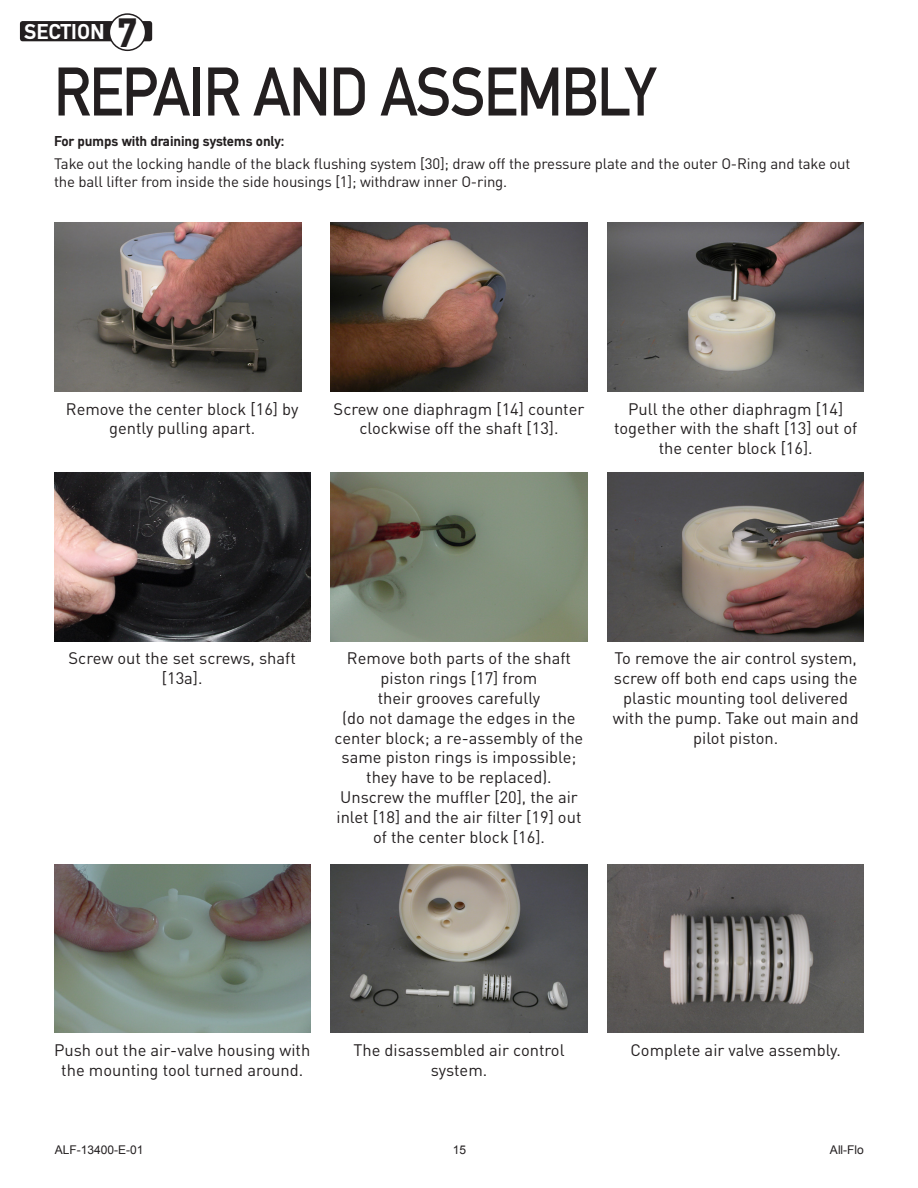
<style>
.page{position:relative;width:918px;height:1188px;background:#fff}
.page>*{position:absolute;margin:0;border:0;box-sizing:border-box;transform-origin:0 0}
.Page_Headline{font:72px "DIN Mittel EF";letter-spacing:-.02em;color:#231f20;scale:.9 1}
.Body_Text{font:700 43.5px "DIN Mittel EF";color:#231f20}
.Body_Text-2{font:700 22.5px "DIN Mittel EF";color:#fff}
.Body_Text-3{font:16.5px/19.8px "DINOT";color:#231f20;text-align:center}
.Body_Text-4{font:15px/18px "DINOT";letter-spacing:-.01em;color:#231f20}
.Body_Text-5{font:700 15px "DIN Mittel EF";letter-spacing:-.01em;color:#231f20}
.t1{font:12px "Arial";color:#231f20}
</style>
<div class="page">
<div style="left:20px;top:21px;width:132px;height:20px;background:#231f20;border-radius:3px"></div>
<div style="left:109px;top:14px;width:37px;height:36px;background:#fff;border-radius:50%"></div>
<div style="left:109px;top:13px;width:37px;height:38px;border:2px solid #231f20;border-radius:50%"></div>
<img style="left:54px;top:223px;width:247px;height:168px">
<img style="left:331px;top:223px;width:256px;height:169px">
<img style="left:608px;top:223px;width:256px;height:169px">
<img style="left:54px;top:472px;width:256px;height:169px">
<img style="left:331px;top:472px;width:256px;height:169px">
<img style="left:608px;top:472px;width:256px;height:169px">
<img style="left:54px;top:864px;width:256px;height:169px">
<img style="left:331px;top:864px;width:256px;height:169px">
<img style="left:608px;top:864px;width:256px;height:169px">
<p class="Body_Text-2" style="left:24px;top:18px;width:82px">SECTION</p>
<p class="Body_Text" style="left:118px;top:7px;width:22px">7</p>
<p class="Page_Headline" style="left:54px;top:50px;width:670px">REPAIR AND ASSEMBLY</p>
<p class="Body_Text-5" style="left:54px;top:133px;width:232px">For pumps with draining systems only:</p>
<p class="Body_Text-4" style="left:54px;top:154px;width:798px">Take out the locking handle of the black flushing system [30]; draw off the pressure plate and the outer O-Ring and take out the ball lifter from inside the side housings [1]; withdraw inner O-ring.</p>
<p class="Body_Text-3" style="left:66px;top:398px;width:234px">Remove the center block [16] by gently pulling apart.</p>
<p class="Body_Text-3" style="left:334px;top:398px;width:252px">Screw one diaphragm [14] counter clockwise off the shaft [13].</p>
<p class="Body_Text-3" style="left:614px;top:398px;width:245px">Pull the other diaphragm [14] together with the shaft [13] out of the center block [16].</p>
<p class="Body_Text-3" style="left:69px;top:648px;width:229px">Screw out the set screws, shaft [13a].</p>
<p class="Body_Text-3" style="left:335px;top:648px;width:250px">Remove both parts of the shaft piston rings [17] from<br>their grooves carefully<br>(do not damage the edges in the center block; a re-assembly of the same piston rings is impossible; they have to be replaced).<br>Unscrew the muffler [20], the air inlet [18] and the air filter [19] out of the center block [16].</p>
<p class="Body_Text-3" style="left:613px;top:648px;width:248px">To remove the air control system, screw off both end caps using the plastic mounting tool delivered with the pump. Take out main and pilot piston.</p>
<p class="Body_Text-3" style="left:54px;top:1039px;width:258px">Push out the air-valve housing with the mounting tool turned around.</p>
<p class="Body_Text-3" style="left:353px;top:1039px;width:213px">The disassembled air control system.</p>
<p class="Body_Text-3" style="left:630px;top:1039px;width:212px">Complete air valve assembly.</p>
<p class="t1" style="left:55px;top:1142px;width:90px">ALF-13400-E-01</p>
<p class="t1" style="left:453px;top:1142px;width:15px">15</p>
<p class="t1" style="left:830px;top:1142px;width:35px">All-Flo</p>
</div>
